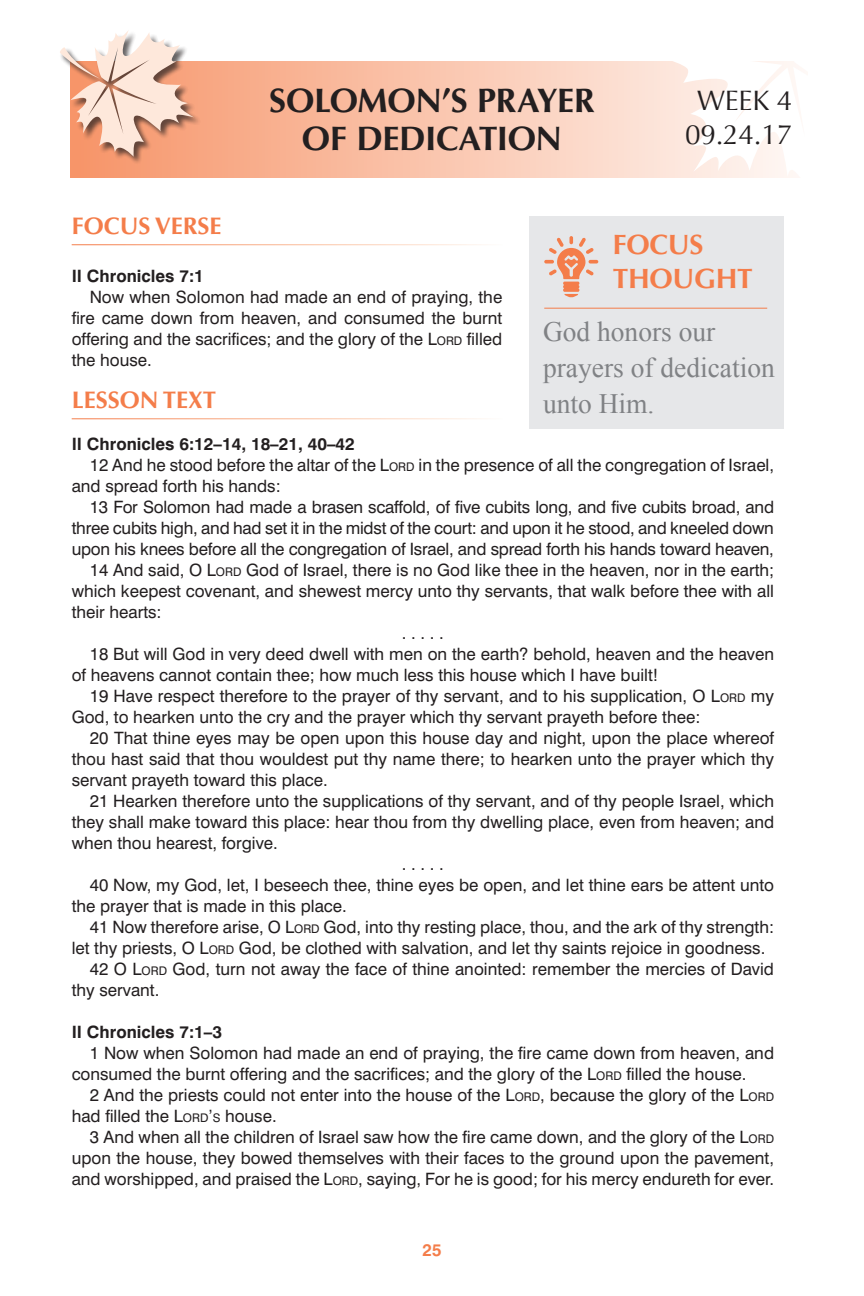
<style>
.page{position:relative;width:864px;height:1296px;background:#fff}
.page>*{position:absolute;margin:0;border:0;box-sizing:border-box;transform-origin:0 0}
.t1{font:700 34px/38px "Optima";letter-spacing:-.015em;color:#231f20;text-align:center}
.t2{font:28px/36px "Times New Roman";color:#808285}
.t3{font:28px/33.6px "Optima";letter-spacing:-.01em;color:#231f20;text-align:center}
.t4{font:700 28px/33.6px "Optima";letter-spacing:-.01em;color:#f47d4a}
.t5{font:700 24px "Optima";color:#f47d4a}
.t6{font:17px/21px "Swiss 721 BT";color:#231f20;text-align:justify}
.t7{font:700 17px "Swiss 721 BT";color:#231f20}
.t8{font:700 17px "Swiss 721 BT";color:#f47d4a}
.s1{font-style:inherit}
.s2{font-size:11.8px}
</style>
<div class="page">
<div style="left:529px;top:216px;width:254px;height:213px;background:#e6e7e9"></div>
<svg style="left:544px;top:236px;width:54px;height:61px"></svg>
<hr style="left:544px;top:307px;width:223px;height:1px;background:#f47d4a">
<svg style="left:70px;top:61px;width:596px;height:116px"></svg>
<div style="left:70px;top:30px;width:132px;height:135px;background:#231f20;opacity:.45"></div>
<svg style="left:60px;top:30px;width:134px;height:127px"></svg>
<svg style="left:666px;top:61px;width:130px;height:117px"></svg>
<h1 class="t1" style="left:269px;top:82px;width:327px">SOLOMON’S PRAYER<br>OF DEDICATION</h1>
<h2 class="t3" style="left:685px;top:84px;width:109px">WEEK 4<br>09.24.17</h2>
<h3 class="t5" style="left:72px;top:212px;width:151px">FOCUS VERSE</h3>
<p class="t7" style="left:72px;top:265px;width:134px">II Chronicles 7:1</p>
<p class="t6" style="left:72px;top:286px;width:432px;text-indent:18px">Now when Solomon had made an end of praying, the fire came down from heaven, and consumed the burnt offering and the sacrifices; and the glory of the <span class="s1">L</span><span class="s2">ORD</span> filled the house.</p>
<h3 class="t5" style="left:72px;top:386px;width:146px">LESSON TEXT</h3>
<p class="t7" style="left:72px;top:433px;width:284px">II Chronicles 6:12–14, 18–21, 40–42</p>
<p class="t6" style="left:90px;top:454px;width:685px">12 And he stood before the altar of the <span class="s1">L</span><span class="s2">ORD</span> in the presence of all the congregation of Israel,</p>
<p class="t6" style="left:72px;top:475px;width:210px">and spread forth his hands:</p>
<p class="t6" style="left:90px;top:496px;width:685px">13 For Solomon had made a brasen scaffold, of five cubits long, and five cubits broad, and</p>
<p class="t6" style="left:72px;top:517px;width:703px">three cubits high, and had set it in the midst of the court: and upon it he stood, and kneeled down</p>
<p class="t6" style="left:72px;top:538px;width:703px">upon his knees before all the congregation of Israel, and spread forth his hands toward heaven,</p>
<p class="t6" style="left:90px;top:559px;width:685px">14 And said, O <span class="s1">L</span><span class="s2">ORD</span> God of Israel, there is no God like thee in the heaven, nor in the earth;</p>
<p class="t6" style="left:72px;top:580px;width:703px">which keepest covenant, and shewest mercy unto thy servants, that walk before thee with all</p>
<p class="t6" style="left:72px;top:601px;width:91px">their hearts:</p>
<p class="t6" style="left:402px;top:622px;width:40px">.....</p>
<p class="t6" style="left:90px;top:643px;width:685px">18 But will God in very deed dwell with men on the earth? behold, heaven and the heaven</p>
<p class="t6" style="left:72px;top:664px;width:588px">of heavens cannot contain thee; how much less this house which I have built!</p>
<p class="t6" style="left:90px;top:685px;width:685px">19 Have respect therefore to the prayer of thy servant, and to his supplication, O <span class="s1">L</span><span class="s2">ORD</span> my</p>
<p class="t6" style="left:72px;top:706px;width:630px">God, to hearken unto the cry and the prayer which thy servant prayeth before thee:</p>
<p class="t6" style="left:90px;top:727px;width:685px">20 That thine eyes may be open upon this house day and night, upon the place whereof</p>
<p class="t6" style="left:72px;top:748px;width:703px">thou hast said that thou wouldest put thy name there; to hearken unto the prayer which thy</p>
<p class="t6" style="left:72px;top:769px;width:254px">servant prayeth toward this place.</p>
<p class="t6" style="left:90px;top:790px;width:685px">21 Hearken therefore unto the supplications of thy servant, and of thy people Israel, which</p>
<p class="t6" style="left:72px;top:811px;width:703px">they shall make toward this place: hear thou from thy dwelling place, even from heaven; and</p>
<p class="t6" style="left:72px;top:832px;width:205px">when thou hearest, forgive.</p>
<p class="t6" style="left:402px;top:853px;width:40px">.....</p>
<p class="t6" style="left:90px;top:874px;width:685px">40 Now, my God, let, I beseech thee, thine eyes be open, and let thine ears be attent unto</p>
<p class="t6" style="left:72px;top:895px;width:273px">the prayer that is made in this place.</p>
<p class="t6" style="left:90px;top:916px;width:685px">41 Now therefore arise, O <span class="s1">L</span><span class="s2">ORD</span> God, into thy resting place, thou, and the ark of thy strength:</p>
<p class="t6" style="left:72px;top:937px;width:692px">let thy priests, O <span class="s1">L</span><span class="s2">ORD</span> God, be clothed with salvation, and let thy saints rejoice in goodness.</p>
<p class="t6" style="left:90px;top:958px;width:685px">42 O <span class="s1">L</span><span class="s2">ORD</span> God, turn not away the face of thine anointed: remember the mercies of David</p>
<p class="t6" style="left:72px;top:979px;width:86px">thy servant.</p>
<p class="t7" style="left:72px;top:1021px;width:152px">II Chronicles 7:1–3</p>
<p class="t6" style="left:72px;top:1042px;width:703px;text-indent:18px">1 Now when Solomon had made an end of praying, the fire came down from heaven, and consumed the burnt offering and the sacrifices; and the glory of the <span class="s1">L</span><span class="s2">ORD</span> filled the house.</p>
<p class="t6" style="left:72px;top:1084px;width:703px;text-indent:18px">2 And the priests could not enter into the house of the <span class="s1">L</span><span class="s2">ORD</span>, because the glory of the <span class="s1">L</span><span class="s2">ORD </span>had filled the <span class="s1">L</span><span class="s2">ORD</span>’<span class="s2">S</span> house.</p>
<p class="t6" style="left:72px;top:1126px;width:703px;text-indent:18px">3 And when all the children of Israel saw how the fire came down, and the glory of the <span class="s1">L</span><span class="s2">ORD </span>upon the house, they bowed themselves with their faces to the ground upon the pavement, and worshipped, and praised the <span class="s1">L</span><span class="s2">ORD</span>, saying, For he is good; for his mercy endureth for ever.</p>
<h2 class="t4" style="left:612px;top:228px;width:141px">FOCUS<br>THOUGHT</h2>
<h2 class="t2" style="left:543px;top:313px;width:233px">God honors our prayers of dedication unto Him.</h2>
<p class="t8" style="left:422px;top:1239px;width:20px">25</p>
</div>
